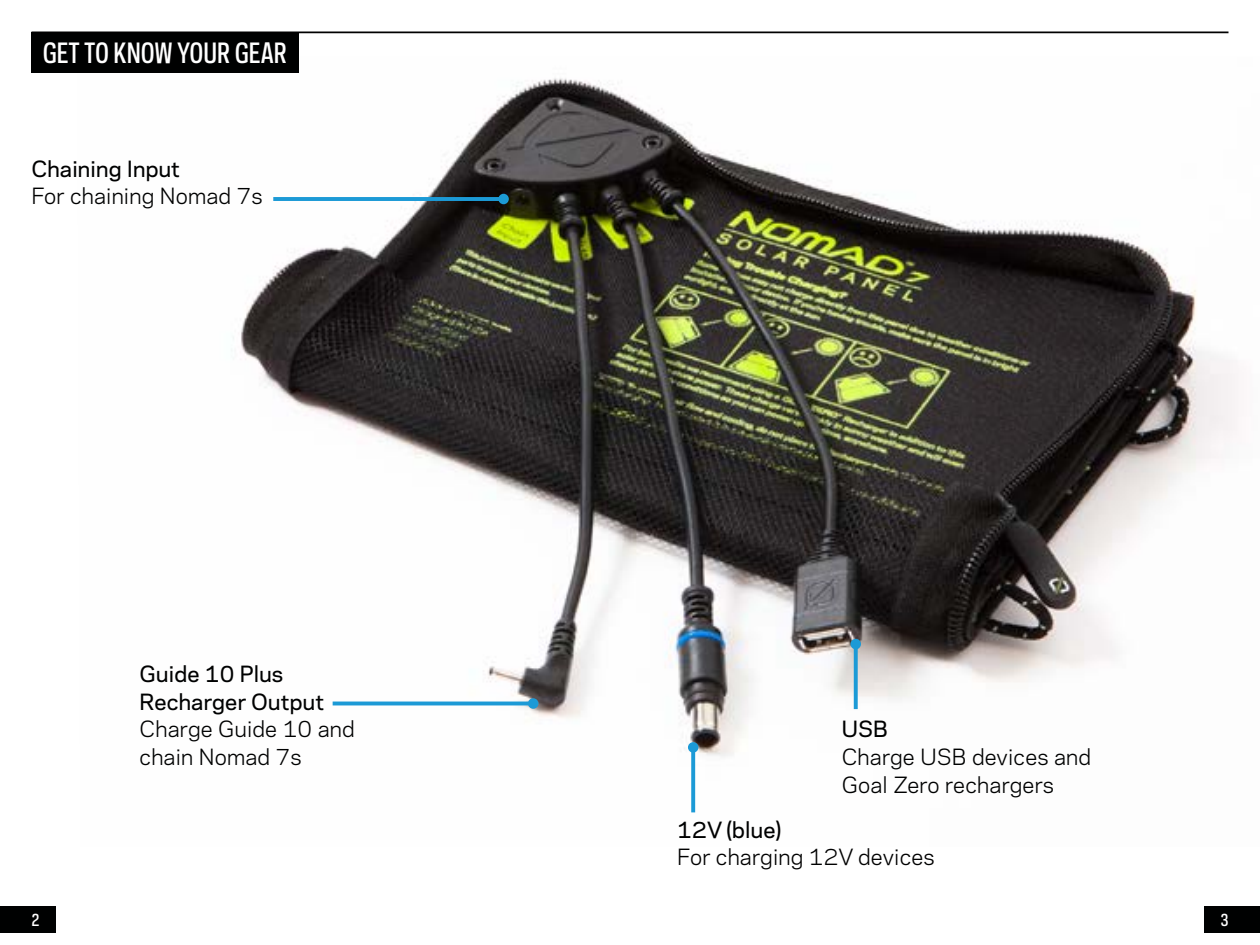
<style>
.page{position:relative;width:1260px;height:945px;background:#fff}
.page>*{position:absolute;margin:0;border:0;box-sizing:border-box;transform-origin:0 0}
.t1{font:500 26.25px "Galaxie Polaris Condensed";color:#fff}
.t2{font:21px/27.7px "Galaxie Polaris";letter-spacing:.01em;color:#000101}
.t3{font:500 21px/27.7px "Galaxie Polaris";letter-spacing:.01em;color:#000101}
.t4{font:500 15.75px "Galaxie Polaris Condensed";color:#fff}
</style>
<div class="page">
<div style="left:0;top:906px;width:55px;height:27px;background:#000101"></div>
<div style="left:1205px;top:906px;width:55px;height:27px;background:#000101"></div>
<img style="left:231px;top:78px;width:1007px;height:735px">
<hr style="left:273px;top:197px;width:232px;height:4px;background:#1c9ad6">
<div style="left:498px;top:194px;width:11px;height:10px;background:#1c9ad6;border-radius:50%"></div>
<hr style="left:333px;top:702px;width:202px;height:3px;background:#1c9ad6">
<div style="left:528px;top:698px;width:10px;height:11px;background:#1c9ad6;border-radius:50%"></div>
<svg style="left:691px;top:753px;width:4px;height:59px"></svg>
<div style="left:688px;top:742px;width:10px;height:11px;background:#1c9ad6;border-radius:50%"></div>
<svg style="left:854px;top:649px;width:4px;height:60px"></svg>
<div style="left:850px;top:639px;width:11px;height:10px;background:#1c9ad6;border-radius:50%"></div>
<div style="left:32px;top:33px;width:267px;height:40px;background:#000101"></div>
<hr style="left:32px;top:32px;width:1196px;height:1px;background:#000">
<p class="t1" style="left:43px;top:35px;width:246px">GET TO KNOW YOUR GEAR</p>
<p class="t3" style="left:31px;top:154px;width:150px">Chaining Input</p>
<p class="t2" style="left:31px;top:181px;width:233px">For chaining Nomad 7s</p>
<p class="t3" style="left:140px;top:659px;width:186px">Guide 10 Plus<br>Recharger Output</p>
<p class="t2" style="left:140px;top:714px;width:217px">Charge Guide 10 and chain Nomad 7s</p>
<p class="t3" style="left:842px;top:714px;width:48px">USB</p>
<p class="t2" style="left:842px;top:742px;width:251px">Charge USB devices and<br>Goal Zero rechargers</p>
<p class="t3" style="left:677px;top:815px;width:106px">12V (blue)</p>
<p class="t2" style="left:677px;top:842px;width:259px">For charging 12V devices</p>
<p class="t4" style="left:32px;top:909px;width:10px">2</p>
<p class="t4" style="left:1221px;top:909px;width:10px">3</p>
</div>
